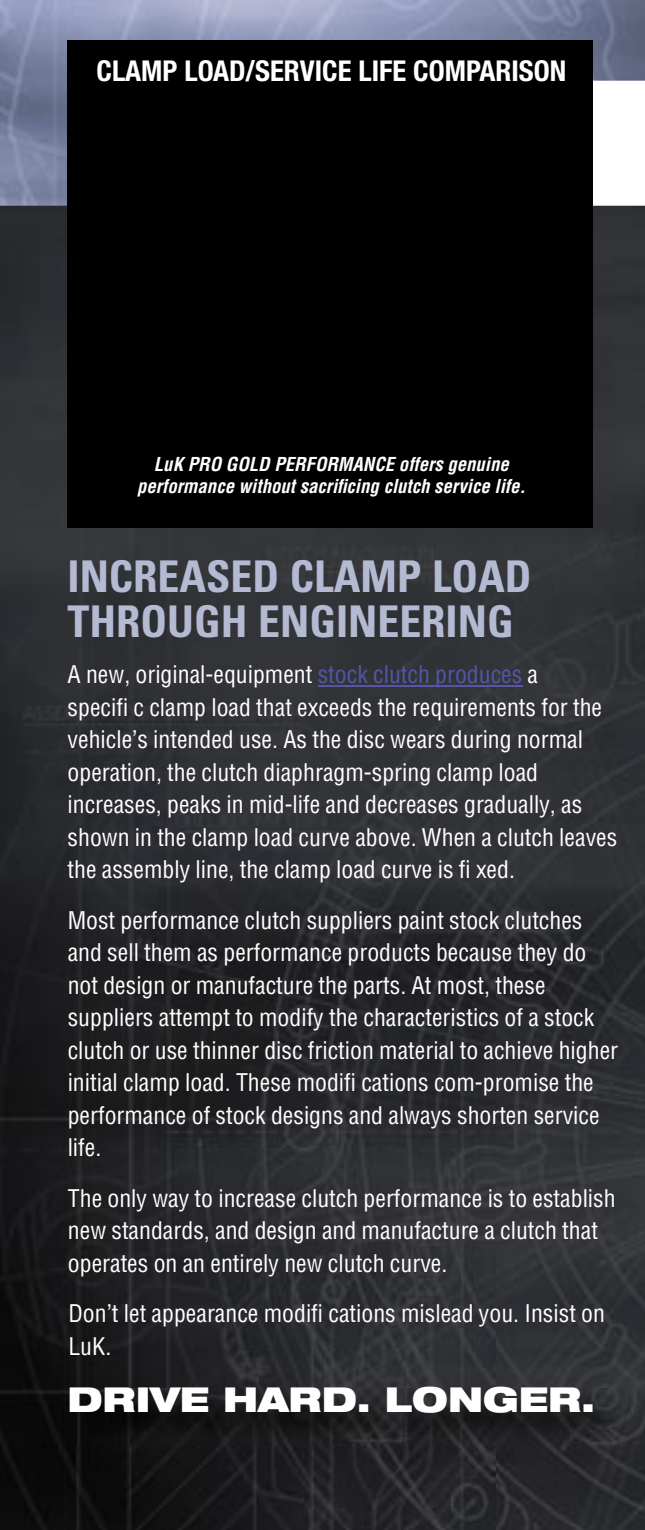
<style>
.page{position:relative;width:645px;height:1530px;background:#fff}
.page>*{position:absolute;margin:0;border:0;box-sizing:border-box;transform-origin:0 0}
.t1{font:700 condensed 43.75px/45px "Univers";color:#b5bad3}
.t2{font:900 expanded 34.5px "Helvetica Neue";color:#fff}
.t3{font:700 condensed 28.75px "Helvetica Neue";color:#fff}
.t4{font:condensed 23.75px/32.5px "Helvetica";color:#fff}
.t5{font:italic 700 condensed 18.75px/22.5px "Helvetica";color:#fff;text-align:center}
.s1{color:#55a}
</style>
<div class="page">
<img style="left:0;top:0;width:644px;height:206px">
<img style="left:0;top:206px;width:644px;height:1324px">
<div style="left:68px;top:40px;width:524px;height:487px;background:#000"></div>
<img style="left:71px;top:1388px;width:555px;height:58px">
<hr style="left:317px;top:686px;width:205px;height:1px;background:#55a">
<p class="t3" style="left:96px;top:53px;width:471px">CLAMP LOAD/SERVICE LIFE COMPARISON</p>
<p class="t5" style="left:137px;top:453px;width:390px">LuK PRO GOLD PERFORMANCE offers genuine performance without sacrificing clutch service life.</p>
<h1 class="t1" style="left:68px;top:554px;width:465px">INCREASED CLAMP LOAD<br>THROUGH ENGINEERING</h1>
<p class="t4" style="left:67px;top:658px;width:551px">A new, original-equipment <span class="s1">stock clutch produces</span> a<br>specifi c clamp load that exceeds the requirements for the vehicle’s intended use. As the disc wears during normal operation, the clutch diaphragm-spring clamp load increases, peaks in mid-life and decreases gradually, as shown in the clamp load curve above. When a clutch leaves the assembly line, the clamp load curve is fi xed.</p>
<p class="t4" style="left:68px;top:904px;width:551px">Most performance clutch suppliers paint stock clutches and sell them as performance products because they do not design or manufacture the parts. At most, these suppliers attempt to modify the characteristics of a stock clutch or use thinner disc friction material to achieve higher initial clamp load. These modifi cations com-promise the performance of stock designs and always shorten service life.</p>
<p class="t4" style="left:68px;top:1182px;width:549px">The only way to increase clutch performance is to establish new standards, and design and manufacture a clutch that operates on an entirely new clutch curve.</p>
<p class="t4" style="left:68px;top:1297px;width:538px">Don’t let appearance modifi cations mislead you. Insist on<br>LuK.</p>
<h2 class="t2" style="left:68px;top:1377px;width:529px">DRIVE HARD. LONGER.</h2>
</div>
